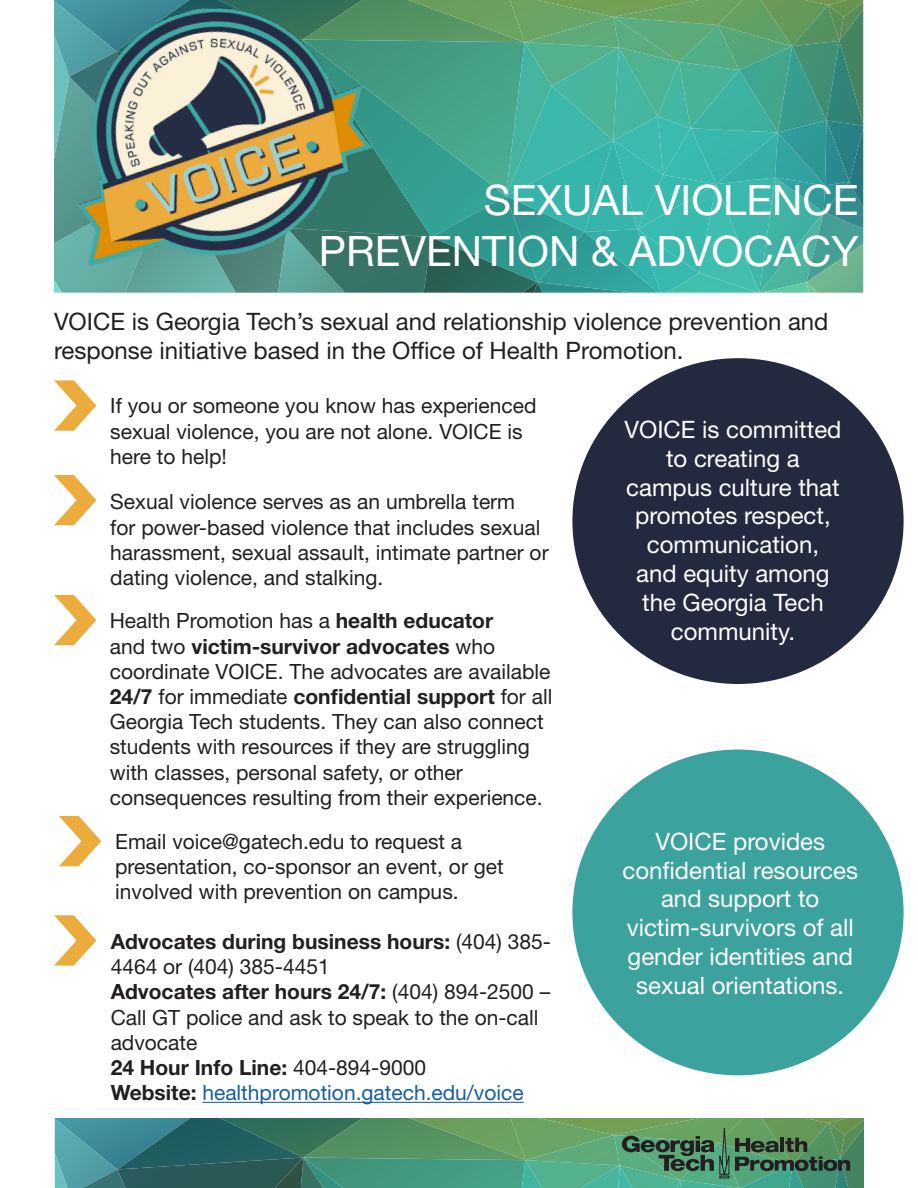
<style>
.page{position:relative;width:918px;height:1188px;background:#fff}
.page>*{position:absolute;margin:0;border:0;box-sizing:border-box;transform-origin:0 0}
.t1{font:42px/50.4px "Helvetica Neue LT Std";color:#fff;text-align:right}
.t2{font:24px/28.8px "Helvetica Neue LT Std";color:#fff;text-align:center}
.t3{font:24px/28.8px "Helvetica Neue LT Std";color:#231f20}
.t4{font:21px/25.2px "Helvetica Neue LT Std";color:#231f20}
.t5{font:700 21px/25.2px "Helvetica Neue LT Std";color:#231f20}
.t6{font:21px "Helvetica Neue LT Std";color:#175d9e}
.s1{font-weight:700}
.s2{font-weight:400}
.s3{font-weight:700;color:#231f20}
</style>
<div class="page">
<svg style="left:391px;top:0;width:472px;height:293px;background:#43a58f"></svg>
<img style="left:54px;top:0;width:337px;height:293px">
<div style="left:572px;top:358px;width:332px;height:326px;background:#23293f;border-radius:50%"></div>
<svg style="left:54px;top:475px;width:42px;height:50px"></svg>
<svg style="left:54px;top:380px;width:42px;height:51px"></svg>
<svg style="left:54px;top:595px;width:42px;height:50px"></svg>
<div style="left:572px;top:750px;width:332px;height:325px;background:#3ca29e;border-radius:50%"></div>
<svg style="left:54px;top:915px;width:42px;height:51px"></svg>
<hr style="left:202px;top:1102px;width:322px;height:1px;background:#175d9e">
<svg style="left:55px;top:1118px;width:809px;height:70px;background:#498a6e"></svg>
<svg style="left:59px;top:816px;width:42px;height:50px"></svg>
<p class="t1" style="left:319px;top:175px;width:541px">SEXUAL VIOLENCE<br>PREVENTION &amp; ADVOCACY</p>
<p class="t3" style="left:54px;top:307px;width:776px">VOICE is Georgia Tech’s sexual and relationship violence prevention and response initiative based in the Office of Health Promotion.</p>
<p class="t4" style="left:110px;top:393px;width:428px">If you or someone you know has experienced sexual violence, you are not alone. VOICE is here to help!</p>
<p class="t4" style="left:110px;top:489px;width:440px">Sexual violence serves as an umbrella term<br>for power-based violence that includes sexual harassment, sexual assault, intimate partner or dating violence, and stalking.</p>
<p class="t4" style="left:110px;top:608px;width:444px">Health Promotion has a <span class="s1">health educator<br></span>and two <span class="s1">victim-survivor advocates</span> who coordinate VOICE. The advocates are available <span class="s1">24/7</span> for immediate <span class="s1">confidential support</span> for all Georgia Tech students. They can also connect students with resources if they are struggling with classes, personal safety, or other consequences resulting from their experience.</p>
<p class="t4" style="left:115px;top:829px;width:390px">Email voice@gatech.edu to request a presentation, co-sponsor an event, or get involved with prevention on campus.</p>
<p class="t5" style="left:111px;top:928px;width:442px">Advocates during business hours: <span class="s2">(404) 385-<br>4464 or (404) 385-4451</span></p>
<p class="t4" style="left:111px;top:979px;width:441px"><span class="s1">Advocates after hours 24/7:</span> (404) 894-2500 –<br>Call GT police and ask to speak to the on-call advocate</p>
<p class="t5" style="left:111px;top:1054px;width:317px">24 Hour Info Line: <span class="s2">404-894-9000</span></p>
<p class="t6" style="left:111px;top:1080px;width:415px"><span class="s3">Website:</span> healthpromotion.gatech.edu/voice</p>
<p class="t2" style="left:624px;top:415px;width:218px">VOICE is committed to creating a campus culture that promotes respect, communication, and equity among the Georgia Tech community.</p>
<p class="t2" style="left:622px;top:827px;width:237px">VOICE provides confidential resources and support to victim-survivors of all gender identities and sexual orientations.</p>
</div>
